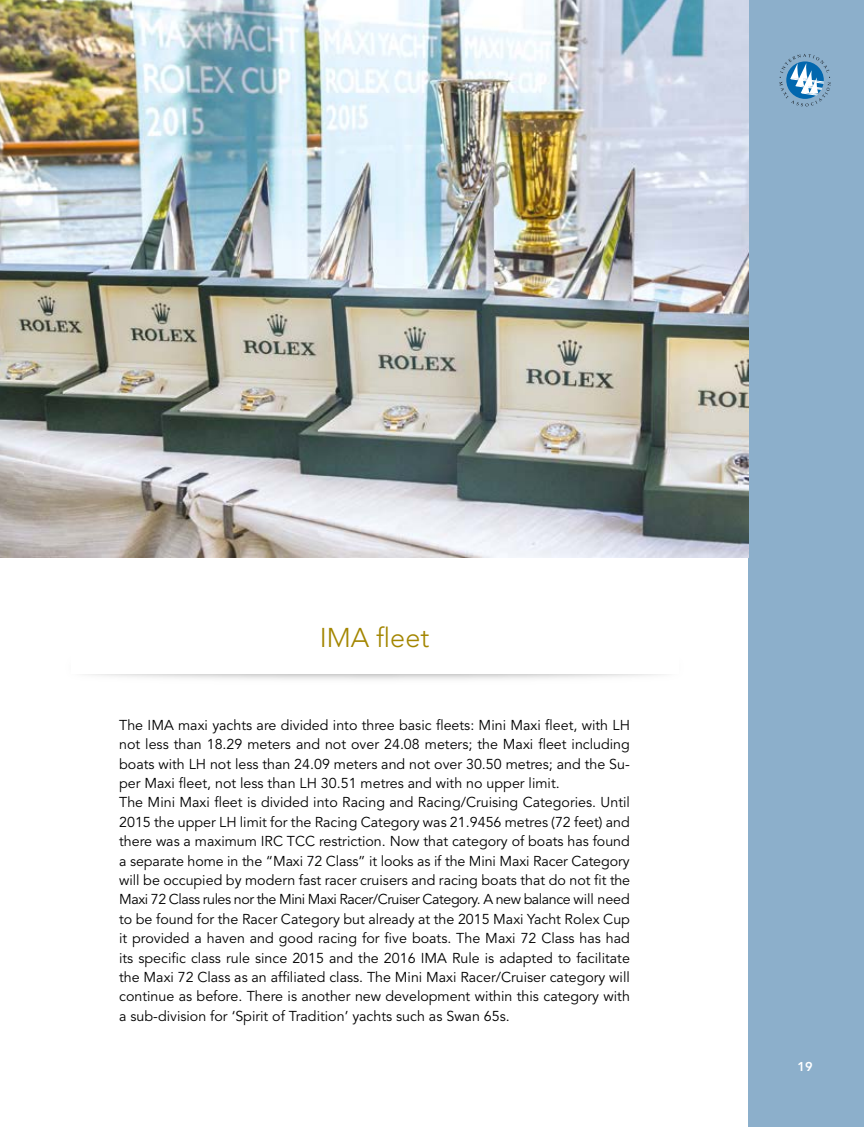
<style>
.page{position:relative;width:864px;height:1127px;background:#fff}
.page>*{position:absolute;margin:0;border:0;box-sizing:border-box;transform-origin:0 0}
.t1{font:300 27px "Avenir";color:#a38600}
.t2{font:14.25px/19.4px "Avenir";color:#000}
.t3{font:800 12.75px "Avenir";color:#fff}
</style>
<div class="page">
<div style="left:748px;top:0;width:115px;height:1127px;background:#8cafcb"></div>
<svg style="left:779px;top:54px;width:51px;height:52px"></svg>
<img style="left:0;top:0;width:748px;height:557px">
<h1 class="t1" style="left:319px;top:622px;width:111px">IMA fleet</h1>
<p class="t2" style="left:119px;top:716px;width:512px">The IMA maxi yachts are divided into three basic fleets: Mini Maxi fleet, with LH not less than 18.29 meters and not over 24.08 meters; the Maxi fleet including boats with LH not less than 24.09 meters and not over 30.50 metres; and the Su&shy;per Maxi fleet, not less than LH 30.51 metres and with no upper limit.<br>The Mini Maxi fleet is divided into Racing and Racing/Cruising Categories. Until 2015 the upper LH limit for the Racing Category was 21.9456 metres (72 feet) and there was a maximum IRC TCC restriction. Now that category of boats has found a separate home in the “Maxi 72 Class” it looks as if the Mini Maxi Racer Category will be occupied by modern fast racer cruisers and racing boats that do not fit the Maxi 72 Class rules nor the Mini Maxi Racer/Cruiser Category. A new balance will need to be found for the Racer Category but already at the 2015 Maxi Yacht Rolex Cup it provided a haven and good racing for five boats. The Maxi 72 Class has had its specific class rule since 2015 and the 2016 IMA Rule is adapted to facilitate the Maxi 72 Class as an affiliated class. The Mini Maxi Racer/Cruiser category will continue as before. There is another new development within this category with a sub-division for ‘Spirit of Tradition’ yachts such as Swan 65s.</p>
<p class="t3" style="left:797px;top:1059px;width:17px">19</p>
</div>
